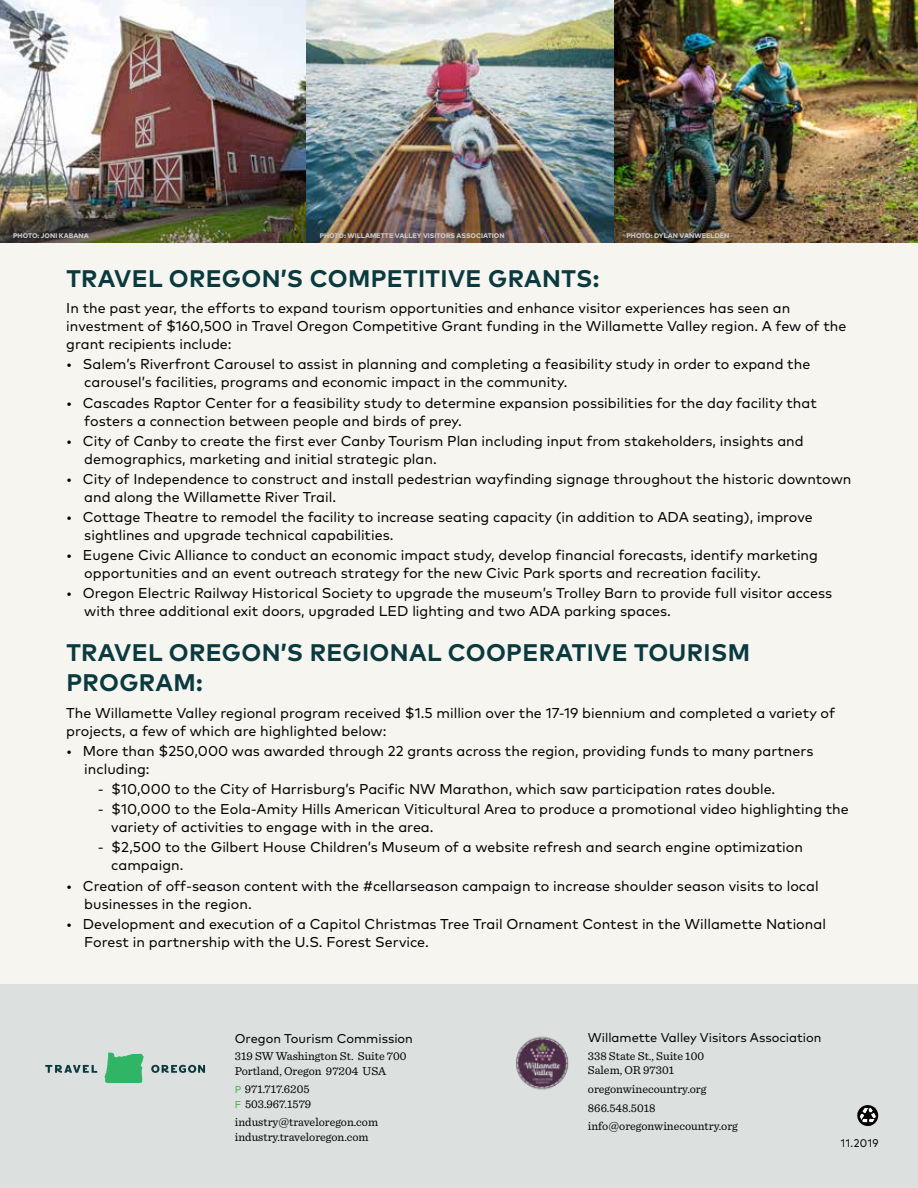
<style>
.page{position:relative;width:918px;height:1188px;background:#fff}
.page>*{position:absolute;margin:0;border:0;box-sizing:border-box;transform-origin:0 0}
.t1{font:700 24px/30px "Mark Pro";letter-spacing:.015em;color:#0a3a3f}
.t2{font:14.25px/18px "Mark Pro";color:#000}
.t3{font:12.75px "Mark Pro";color:#000}
.t4{font:12px/14.4px "Sentinel";color:#000}
.t5{font:11.1px "Mark Pro";letter-spacing:.04em;color:#000;scale:.94 1}
.t6{font:800 6.75px "Mark Pro";letter-spacing:.005em;color:#c7c8ca}
.s1{font-family:"Mark Pro";font-size:9.9px;color:#41ad49}
</style>
<div class="page">
<img style="left:305px;top:0;width:310px;height:243px">
<div style="left:0;top:243px;width:918px;height:759px;background:#f7f5f0"></div>
<div style="left:0;top:985px;width:918px;height:203px;background:#dce0df"></div>
<img style="left:615px;top:0;width:303px;height:243px">
<img style="left:0;top:0;width:305px;height:243px">
<svg style="left:857px;top:1105px;width:21px;height:21px"></svg>
<svg style="left:858px;top:1107px;width:19px;height:18px"></svg>
<svg style="left:45px;top:1053px;width:160px;height:30px"></svg>
<img style="left:516px;top:1036px;width:53px;height:54px">
<p class="t6" style="left:13px;top:231px;width:77px">PHOTO: JONI KABANA</p>
<p class="t6" style="left:320px;top:231px;width:186px">PHOTO: WILLAMETTE VALLEY VISITORS ASSOCIATION</p>
<p class="t6" style="left:626px;top:231px;width:105px">PHOTO: DYLAN VANWEELDEN</p>
<h1 class="t1" style="left:66px;top:261px;width:535px">TRAVEL OREGON’S COMPETITIVE GRANTS:</h1>
<p class="t2" style="left:66px;top:298px;width:782px">In the past year, the efforts to expand tourism opportunities and enhance visitor experiences has seen an investment of $160,500 in Travel Oregon Competitive Grant funding in the Willamette Valley region. A few of the grant recipients include:</p>
<p class="t2" style="left:84px;top:354px;width:728px;text-indent:-18px">• Salem’s Riverfront Carousel to assist in planning and completing a feasibility study in order to expand the carousel’s facilities, programs and economic impact in the community.</p>
<p class="t2" style="left:84px;top:392px;width:734px;text-indent:-18px">• Cascades Raptor Center for a feasibility study to determine expansion possibilities for the day facility that fosters a connection between people and birds of prey.</p>
<p class="t2" style="left:84px;top:431px;width:721px;text-indent:-18px">• City of Canby to create the first ever Canby Tourism Plan including input from stakeholders, insights and demographics, marketing and initial strategic plan.</p>
<p class="t2" style="left:84px;top:469px;width:769px;text-indent:-18px">• City of Independence to construct and install pedestrian wayfinding signage throughout the historic downtown and along the Willamette River Trail.</p>
<p class="t2" style="left:84px;top:507px;width:730px;text-indent:-18px">• Cottage Theatre to remodel the facility to increase seating capacity (in addition to ADA seating), improve sightlines and upgrade technical capabilities.</p>
<p class="t2" style="left:84px;top:545px;width:735px;text-indent:-18px">• Eugene Civic Alliance to conduct an economic impact study, develop financial forecasts, identify marketing opportunities and an event outreach strategy for the new Civic Park sports and recreation facility.</p>
<p class="t2" style="left:84px;top:583px;width:749px;text-indent:-18px">• Oregon Electric Railway Historical Society to upgrade the museum’s Trolley Barn to provide full visitor access with three additional exit doors, upgraded LED lighting and two ADA parking spaces.</p>
<h1 class="t1" style="left:66px;top:636px;width:685px">TRAVEL OREGON’S REGIONAL COOPERATIVE TOURISM<br>PROGRAM:</h1>
<p class="t2" style="left:66px;top:703px;width:770px">The Willamette Valley regional program received $1.5 million over the 17-19 biennium and completed a variety of projects, a few of which are highlighted below:</p>
<p class="t2" style="left:84px;top:741px;width:731px;text-indent:-18px">• More than $250,000 was awarded through 22 grants across the region, providing funds to many partners including:</p>
<p class="t2" style="left:98px;top:779px;width:679px">- $10,000 to the City of Harrisburg’s Pacific NW Marathon, which saw participation rates double.</p>
<p class="t2" style="left:111px;top:799px;width:739px;text-indent:-13px">- $10,000 to the Eola-Amity Hills American Viticultural Area to produce a promotional video highlighting the variety of activities to engage with in the area.</p>
<p class="t2" style="left:111px;top:837px;width:693px;text-indent:-13px">- $2,500 to the Gilbert House Children’s Museum of a website refresh and search engine optimization campaign.</p>
<p class="t2" style="left:84px;top:875px;width:736px;text-indent:-18px">• Creation of off-season content with the #cellarseason campaign to increase shoulder season visits to local businesses in the region.</p>
<p class="t2" style="left:84px;top:914px;width:743px;text-indent:-18px">• Development and execution of a Capitol Christmas Tree Trail Ornament Contest in the Willamette National<br>Forest in partnership with the U.S. Forest Service.</p>
<p class="t3" style="left:235px;top:1029px;width:180px">Oregon Tourism Commission</p>
<p class="t4" style="left:235px;top:1048px;width:173px">319 SW Washington St. Suite 700<br>Portland, Oregon 97204 USA</p>
<p class="t4" style="left:235px;top:1081px;width:78px"><span class="s1">P</span> 971.717.6205<br><span class="s1">F</span> 503.967.1579</p>
<p class="t4" style="left:235px;top:1115px;width:145px">industry@traveloregon.com industry.traveloregon.com</p>
<p class="t3" style="left:588px;top:1028px;width:235px">Willamette Valley Visitors Association</p>
<p class="t4" style="left:588px;top:1048px;width:118px">338 State St., Suite 100<br>Salem, OR 97301</p>
<p class="t4" style="left:588px;top:1079px;width:151px;line-height:18.8px">oregonwinecountry.org<br>866.548.5018 info@oregonwinecountry.org</p>
<p class="t5" style="left:841px;top:1135px;width:42px">11.2019</p>
</div>
